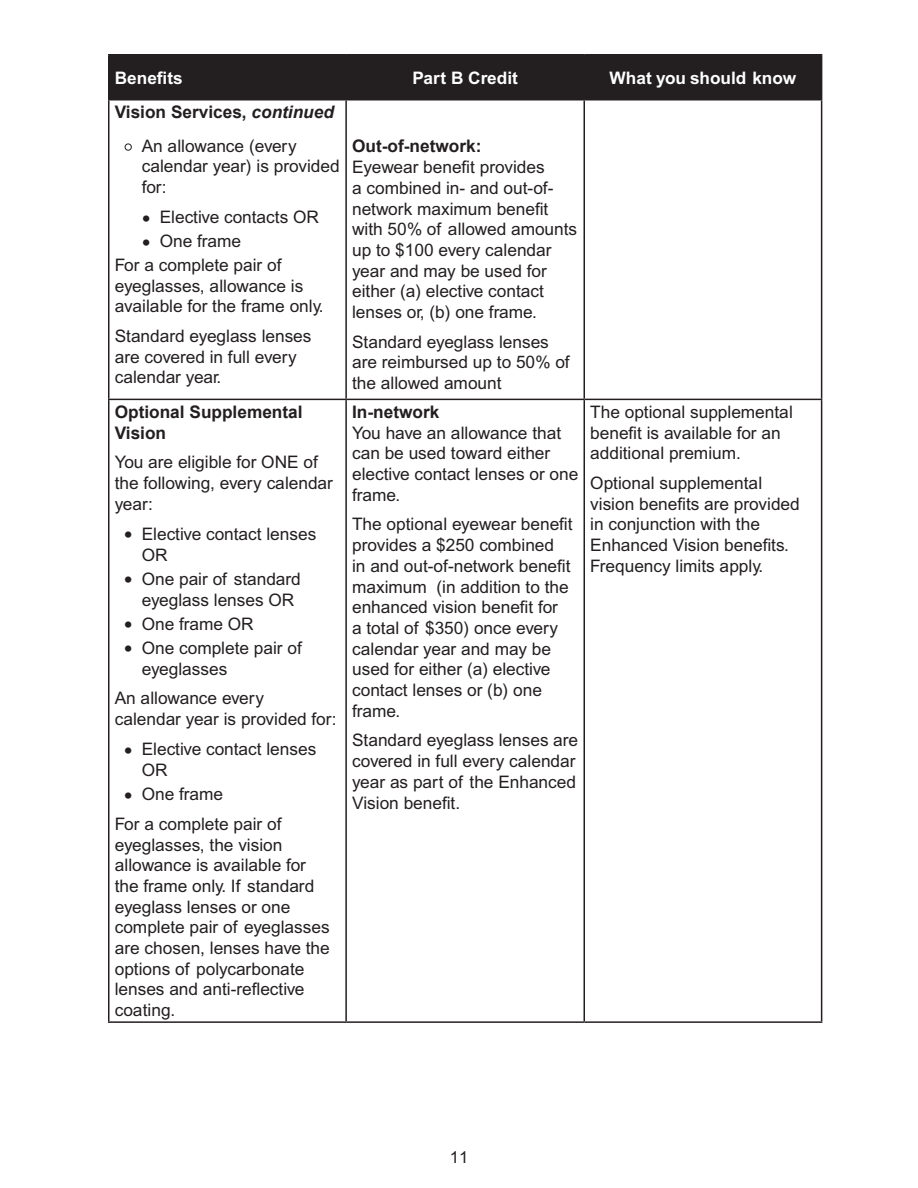
<style>
.page{position:relative;width:918px;height:1188px;background:#fff}
.page>*{position:absolute;margin:0;border:0;box-sizing:border-box;transform-origin:0 0}
.Table_Text_Left{font:17.25px/20.7px "Arial MT Std";color:#231f20}
.PB-_list{font:17.25px/21px "Arial MT Std";color:#231f20}
.Table_Sub_Head{font:700 17.25px/20.7px "Arial";color:#231f20}
.Table_Head{font:700 17.25px "Arial MT Std";color:#fff}
.t1{font:16.5px "Arial MT Std";color:#231f20}
.s1{font-style:italic}
.s2{font-family:"Times New Roman";font-size:25.5px}
</style>
<div class="page">
<div style="left:110px;top:56px;width:711px;height:43px;background:#231f20"></div>
<hr style="left:108px;top:56px;width:2px;height:43px;background:#231f20">
<hr style="left:108px;top:54px;width:238px;height:2px;background:#231f20">
<hr style="left:108px;top:99px;width:238px;height:1px;background:#231f20">
<hr style="left:345px;top:56px;width:2px;height:43px;background:#231f20">
<hr style="left:346px;top:54px;width:238px;height:2px;background:#231f20">
<hr style="left:584px;top:54px;width:238px;height:2px;background:#231f20">
<hr style="left:584px;top:56px;width:1px;height:43px;background:#231f20">
<hr style="left:346px;top:99px;width:238px;height:1px;background:#231f20">
<hr style="left:584px;top:99px;width:238px;height:1px;background:#231f20">
<hr style="left:821px;top:56px;width:1px;height:43px;background:#231f20">
<hr style="left:108px;top:400px;width:2px;height:621px;background:#231f20">
<hr style="left:108px;top:399px;width:238px;height:1px;background:#231f20">
<hr style="left:108px;top:1021px;width:238px;height:2px;background:#231f20">
<hr style="left:345px;top:400px;width:2px;height:621px;background:#231f20">
<hr style="left:346px;top:399px;width:238px;height:1px;background:#231f20">
<hr style="left:346px;top:1021px;width:238px;height:2px;background:#231f20">
<hr style="left:584px;top:400px;width:1px;height:621px;background:#231f20">
<hr style="left:584px;top:399px;width:238px;height:1px;background:#231f20">
<hr style="left:584px;top:1021px;width:238px;height:2px;background:#231f20">
<hr style="left:821px;top:400px;width:1px;height:621px;background:#231f20">
<hr style="left:108px;top:100px;width:2px;height:299px;background:#231f20">
<hr style="left:345px;top:100px;width:2px;height:299px;background:#231f20">
<hr style="left:584px;top:100px;width:1px;height:299px;background:#231f20">
<hr style="left:821px;top:100px;width:1px;height:299px;background:#231f20">
<p class="Table_Head" style="left:115px;top:67px;width:70px">Benefits</p>
<p class="Table_Head" style="left:412px;top:67px;width:107px">Part B Credit</p>
<p class="Table_Head" style="left:610px;top:67px;width:188px">What you should know</p>
<p class="Table_Sub_Head" style="left:115px;top:102px;width:221px">Vision Services, <span class="s1">continued</span></p>
<p class="Table_Text_Left" style="left:142px;top:136px;width:199px;text-indent:-18px"><span class="s2">•</span> An allowance (every calendar year) is provided for:</p>
<p class="PB-_list" style="left:142px;top:207px;width:179px"><span class="s2">•</span> Elective contacts OR</p>
<p class="PB-_list" style="left:142px;top:231px;width:101px"><span class="s2">•</span> One frame</p>
<p class="Table_Text_Left" style="left:115px;top:255px;width:210px">For a complete pair of eyeglasses, allowance is available for the frame only.</p>
<p class="Table_Text_Left" style="left:115px;top:326px;width:198px">Standard eyeglass lenses are covered in full every calendar year.</p>
<p class="Table_Sub_Head" style="left:352px;top:137px;width:131px">Out-of-network:</p>
<p class="Table_Text_Left" style="left:352px;top:158px;width:227px">Eyewear benefit provides<br>a combined in- and out-of&shy;network maximum benefit with 50% of allowed amounts up to $100 every calendar year and may be used for either (a) elective contact lenses or, (b) one frame.</p>
<p class="Table_Text_Left" style="left:352px;top:332px;width:219px">Standard eyeglass lenses are reimbursed up to 50% of the allowed amount</p>
<p class="Table_Sub_Head" style="left:115px;top:402px;width:189px">Optional Supplemental<br>Vision</p>
<p class="Table_Text_Left" style="left:115px;top:453px;width:220px">You are eligible for ONE of the following, every calendar year:</p>
<p class="PB-_list" style="left:142px;top:524px;width:176px;text-indent:-18px"><span class="s2">•</span> Elective contact lenses<br>OR</p>
<p class="PB-_list" style="left:142px;top:569px;width:161px;text-indent:-18px"><span class="s2">•</span> One pair of standard eyeglass lenses OR</p>
<p class="PB-_list" style="left:124px;top:614px;width:131px"><span class="s2">•</span> One frame OR</p>
<p class="PB-_list" style="left:142px;top:638px;width:162px;text-indent:-18px"><span class="s2">•</span> One complete pair of eyeglasses</p>
<p class="Table_Text_Left" style="left:115px;top:689px;width:223px">An allowance every<br>calendar year is provided for:</p>
<p class="PB-_list" style="left:142px;top:739px;width:176px;text-indent:-18px"><span class="s2">•</span> Elective contact lenses<br>OR</p>
<p class="PB-_list" style="left:124px;top:784px;width:101px"><span class="s2">•</span> One frame</p>
<p class="Table_Text_Left" style="left:115px;top:814px;width:217px">For a complete pair of eyeglasses, the vision allowance is available for the frame only. If standard eyeglass lenses or one complete pair of eyeglasses are chosen, lenses have the options of polycarbonate lenses and anti-reflective coating.</p>
<p class="Table_Sub_Head" style="left:352px;top:402px;width:89px">In-network</p>
<p class="Table_Text_Left" style="left:352px;top:423px;width:228px">You have an allowance that can be used toward either elective contact lenses or one frame.</p>
<p class="Table_Text_Left" style="left:352px;top:515px;width:222px">The optional eyewear benefit provides a $250 combined<br>in and out-of-network benefit maximum (in addition to the enhanced vision benefit for<br>a total of $350) once every calendar year and may be used for either (a) elective contact lenses or (b) one frame.</p>
<p class="Table_Text_Left" style="left:352px;top:731px;width:228px">Standard eyeglass lenses are covered in full every calendar year as part of the Enhanced<br>Vision benefit.</p>
<p class="Table_Text_Left" style="left:590px;top:402px;width:204px">The optional supplemental benefit is available for an additional premium.</p>
<p class="Table_Text_Left" style="left:590px;top:473px;width:211px">Optional supplemental vision benefits are provided in conjunction with the<br>Enhanced Vision benefits.<br>Frequency limits apply.</p>
<p class="t1" style="left:450px;top:1147px;width:20px">11</p>
</div>
